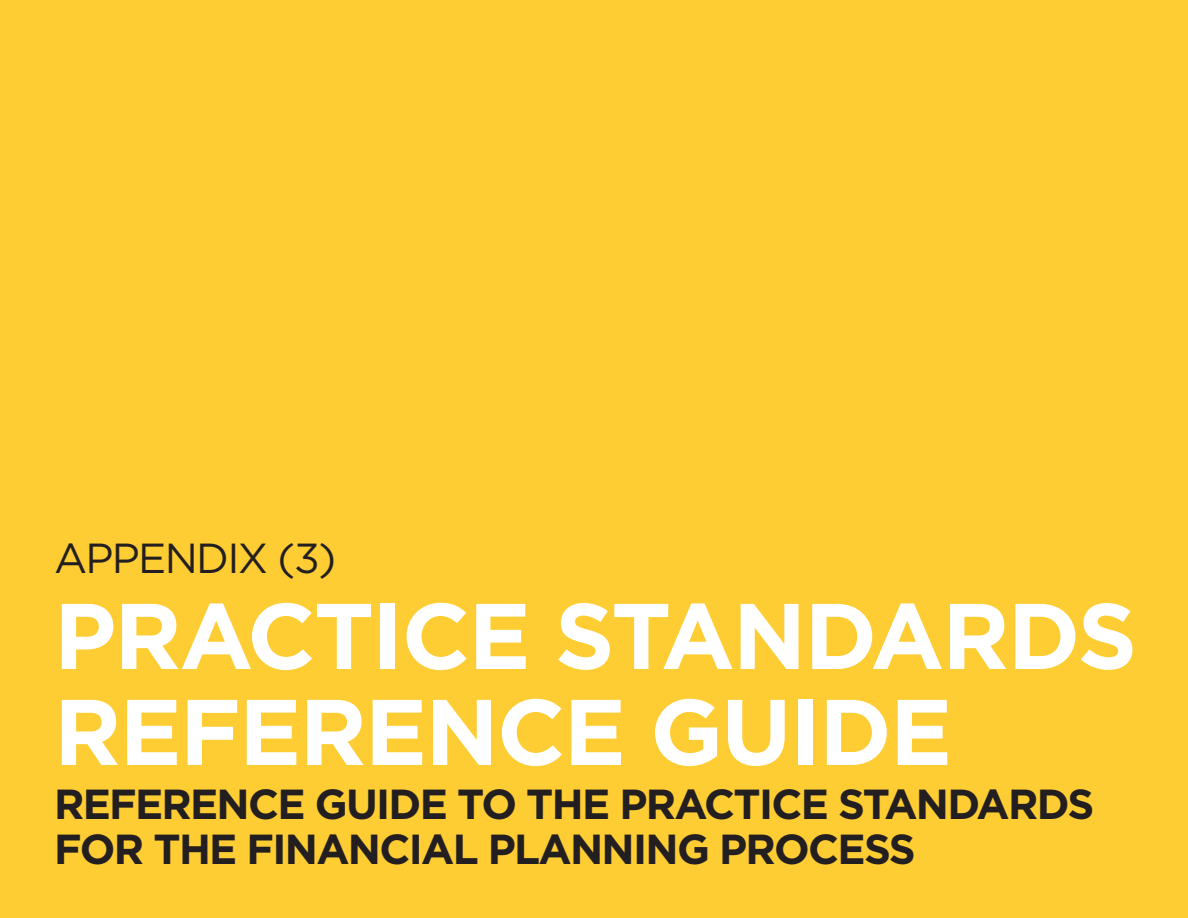
<style>
.page{position:relative;width:1188px;height:918px;background:#fecd33}
.page>*{position:absolute;margin:0;border:0;box-sizing:border-box;transform-origin:0 0}
.t1{font:700 93px/96px "Gotham";letter-spacing:-.02em;color:#fff}
.t2{font:700 42px/45px "Gotham";letter-spacing:-.04em;color:#231f20}
.t3{font:42px "Gotham";letter-spacing:-.04em;color:#231f20}
</style>
<div class="page">
<p class="t3" style="left:54px;top:531px;width:284px">APPENDIX (3)</p>
<h1 class="t1" style="left:54px;top:588px;width:1085px">PRACTICE STANDARDS<br>REFERENCE GUIDE</h1>
<p class="t2" style="left:54px;top:781px;width:1042px">REFERENCE GUIDE TO THE PRACTICE STANDARDS<br>FOR THE FINANCIAL PLANNING PROCESS</p>
</div>
